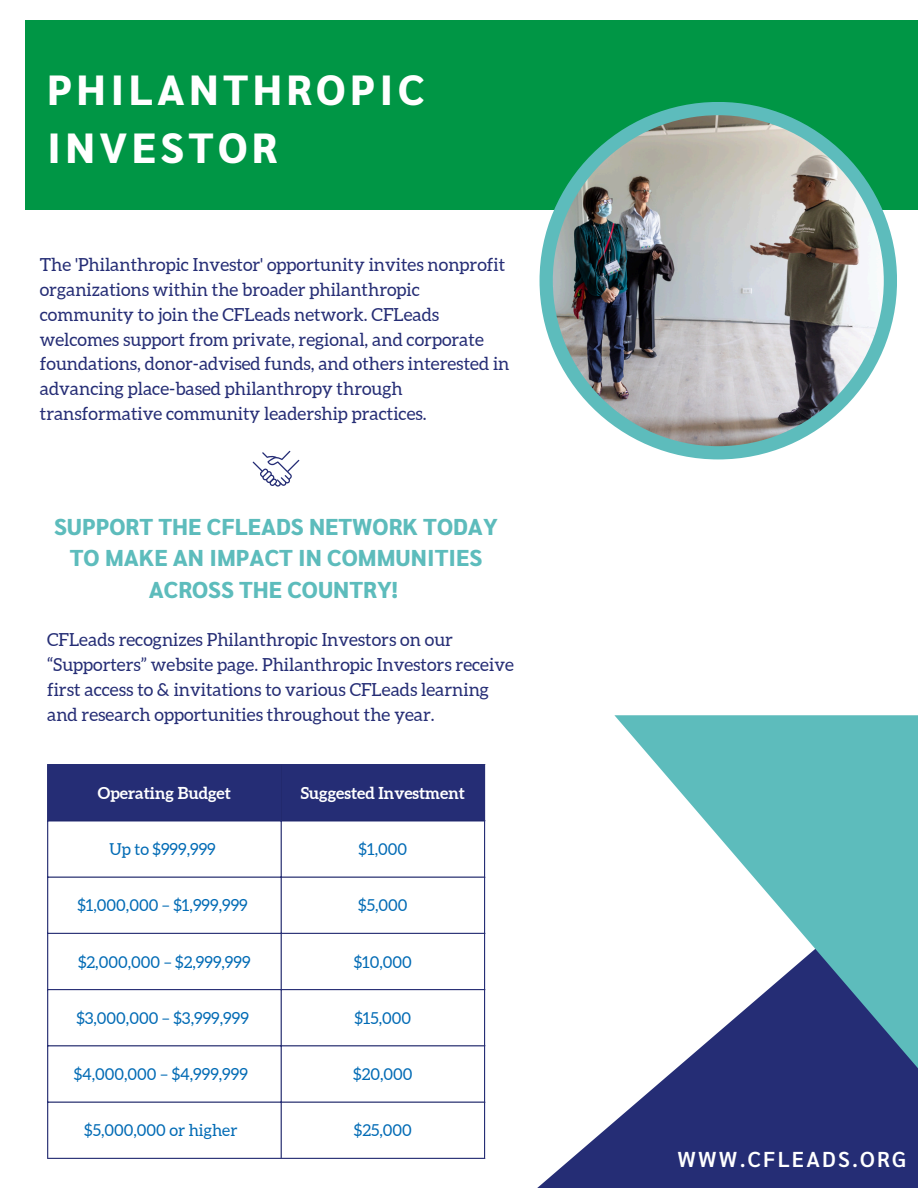
<style>
.page{position:relative;width:918px;height:1188px;background:#fff}
.page>*{position:absolute;margin:0;border:0;box-sizing:border-box;transform-origin:0 0}
.t1{font:800 42.15px/58.5px "Sarabun";letter-spacing:.105em;color:#fff}
.t2{font:800 22.95px/31.5px "Sarabun";color:#5dbcbc;text-align:center}
.t3{font:600 21.6px "Sarabun";letter-spacing:.105em;color:#fff}
.t4{font:18px/24.8px "Aleo";color:#252d75}
.t5{font:16.5px "Aleo";color:#026bb5}
.t6{font:700 16.5px "Aleo";color:#fff}
</style>
<div class="page">
<div style="left:25px;top:20px;width:893px;height:190px;background:#009645"></div>
<div style="left:540px;top:102px;width:357px;height:357px;background:#5dbcbc;border-radius:50%"></div>
<img style="left:553px;top:115px;width:331px;height:331px;border-radius:50%">
<svg style="left:253px;top:451px;width:46px;height:36px"></svg>
<svg style="left:459px;top:764px;width:459px;height:424px"></svg>
<svg style="left:614px;top:715px;width:304px;height:381px;fill:#5dbcbc"></svg>
<div style="left:48px;top:765px;width:436px;height:55px;background:#252d75"></div>
<hr style="left:47px;top:765px;width:1px;height:393px;background:#252d75">
<hr style="left:281px;top:765px;width:1px;height:393px;background:#252d75">
<hr style="left:484px;top:765px;width:1px;height:393px;background:#252d75">
<hr style="left:47px;top:764px;width:438px;height:1px;background:#252d75">
<hr style="left:47px;top:820px;width:438px;height:1px;background:#252d75">
<hr style="left:47px;top:877px;width:438px;height:1px;background:#252d75">
<hr style="left:47px;top:933px;width:438px;height:1px;background:#252d75">
<hr style="left:47px;top:989px;width:438px;height:1px;background:#252d75">
<hr style="left:47px;top:1045px;width:438px;height:1px;background:#252d75">
<hr style="left:47px;top:1102px;width:438px;height:1px;background:#252d75">
<hr style="left:47px;top:1158px;width:438px;height:1px;background:#252d75">
<p class="t1" style="left:47px;top:58px;width:379px">PHILANTHROPIC<br>INVESTOR</p>
<h2 class="t4" style="left:40px;top:253px;width:471px">The 'Philanthropic Investor' opportunity invites nonprofit organizations within the broader philanthropic community to join the CFLeads network. CFLeads welcomes support from private, regional, and corporate foundations, donor-advised funds, and others interested in advancing place-based philanthropy through transformative community leadership practices.</h2>
<p class="t2" style="left:54px;top:510px;width:445px">SUPPORT THE CFLEADS NETWORK TODAY<br>TO MAKE AN IMPACT IN COMMUNITIES<br>ACROSS THE COUNTRY!</p>
<h2 class="t4" style="left:47px;top:628px;width:468px">CFLeads recognizes Philanthropic Investors on our “Supporters” website page. Philanthropic Investors receive first access to &amp; invitations to various CFLeads learning and research opportunities throughout the year.</h2>
<p class="t6" style="left:98px;top:783px;width:134px">Operating Budget</p>
<p class="t6" style="left:301px;top:783px;width:166px">Suggested Investment</p>
<p class="t5" style="left:109px;top:840px;width:108px">Up to $999,999</p>
<p class="t5" style="left:359px;top:840px;width:50px">$1,000</p>
<p class="t5" style="left:77px;top:896px;width:172px">$1,000,000 – $1,999,999</p>
<p class="t5" style="left:358px;top:896px;width:51px">$5,000</p>
<p class="t5" style="left:78px;top:953px;width:174px">$2,000,000 – $2,999,999</p>
<p class="t5" style="left:354px;top:953px;width:60px">$10,000</p>
<p class="t5" style="left:76px;top:1009px;width:174px">$3,000,000 – $3,999,999</p>
<p class="t5" style="left:354px;top:1009px;width:58px">$15,000</p>
<p class="t5" style="left:74px;top:1065px;width:176px">$4,000,000 – $4,999,999</p>
<p class="t5" style="left:353px;top:1065px;width:61px">$20,000</p>
<p class="t5" style="left:84px;top:1121px;width:155px">$5,000,000 or higher</p>
<p class="t5" style="left:354px;top:1121px;width:59px">$25,000</p>
<p class="t3" style="left:677px;top:1144px;width:230px">WWW.CFLEADS.ORG</p>
</div>
